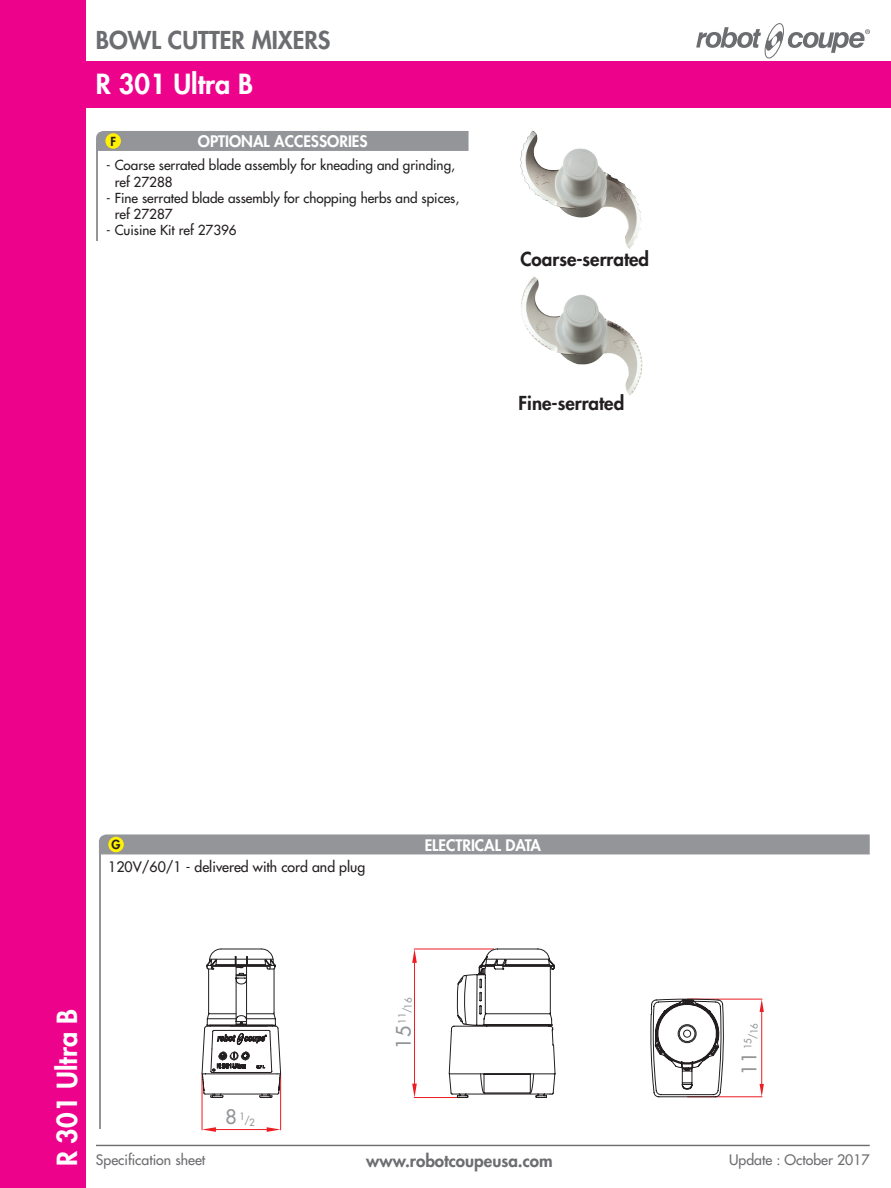
<style>
.page{position:relative;width:891px;height:1188px;background:#fff}
.page>*{position:absolute;margin:0;border:0;box-sizing:border-box;transform-origin:0 0}
.t1{font:800 27px "Futura";color:#fff}
.t2{font:800 24px "Futura";color:#6c6d70}
.t3{font:19.5px "Futura";color:#939598}
.t4{font:800 18.75px "Futura";color:#231f20}
.t5{font:800 16.95px "Futura";color:#6c6d70}
.t6{font:800 15.45px "Futura";color:#fff}
.t7{font:14.1px "Futura";color:#6c6d70}
.t8{font:14.1px "Futura";color:#231f20}
.t9{font:13.5px/16.2px "Futura";color:#231f20}
.t10{font:800 12.15px "Futura";color:#231f20}
.t11{font:9.75px "Futura";color:#939598}
</style>
<div class="page">
<div style="left:0;top:0;width:85px;height:1188px;background:#ed028c"></div>
<div style="left:63px;top:61px;width:828px;height:46px;background:#ed028c"></div>
<svg style="left:696px;top:23px;width:174px;height:35px"></svg>
<hr style="left:99px;top:846px;width:2px;height:283px;background:#939598">
<div style="left:99px;top:834px;width:771px;height:20px;background:#939598"></div>
<div style="left:108px;top:837px;width:16px;height:15px;background:#fff101;border-radius:50%"></div>
<hr style="left:96px;top:1145px;width:774px;height:1px;background:#6c6d70">
<img style="left:521px;top:276px;width:122px;height:119px">
<img style="left:520px;top:131px;width:122px;height:118px">
<hr style="left:202px;top:1074px;width:1px;height:56px;background:#ee1d23">
<hr style="left:280px;top:1074px;width:1px;height:56px;background:#ee1d23">
<hr style="left:216px;top:1129px;width:51px;height:1px;background:#ee1d23">
<svg style="left:202px;top:1127px;width:14px;height:5px"></svg>
<svg style="left:267px;top:1127px;width:14px;height:5px"></svg>
<svg style="left:202px;top:949px;width:79px;height:149px"></svg>
<hr style="left:414px;top:949px;width:80px;height:1px;background:#ee1d23">
<hr style="left:414px;top:1097px;width:45px;height:1px;background:#ee1d23">
<hr style="left:414px;top:963px;width:1px;height:121px;background:#ee1d23">
<svg style="left:412px;top:949px;width:5px;height:14px"></svg>
<svg style="left:412px;top:1084px;width:5px;height:14px"></svg>
<svg style="left:449px;top:949px;width:106px;height:149px"></svg>
<hr style="left:687px;top:999px;width:75px;height:1px;background:#ee1d23">
<hr style="left:687px;top:1097px;width:75px;height:1px;background:#ee1d23">
<hr style="left:761px;top:1012px;width:1px;height:72px;background:#ee1d23">
<svg style="left:760px;top:999px;width:4px;height:13px"></svg>
<svg style="left:760px;top:1084px;width:4px;height:13px"></svg>
<svg style="left:650px;top:999px;width:74px;height:98px"></svg>
<hr style="left:96px;top:143px;width:2px;height:98px;background:#939598">
<div style="left:96px;top:131px;width:373px;height:20px;background:#939598"></div>
<div style="left:105px;top:133px;width:16px;height:16px;background:#fff101;border-radius:50%"></div>
<h2 class="t2" style="left:96px;top:25px;width:236px">BOWL CUTTER MIXERS</h2>
<h1 class="t1" style="left:96px;top:67px;width:159px">R 301 Ultra B</h1>
<p class="t10" style="left:110px;top:133px;width:7px">F</p>
<p class="t6" style="left:198px;top:132px;width:171px">OPTIONAL ACCESSORIES</p>
<p class="t9" style="left:115px;top:157px;width:342px;text-indent:-8px">- Coarse serrated blade assembly for kneading and grinding, ref 27288</p>
<p class="t9" style="left:115px;top:190px;width:346px;text-indent:-8px">- Fine serrated blade assembly for chopping herbs and spices, ref 27287</p>
<p class="t9" style="left:106px;top:222px;width:132px">- Cuisine Kit ref 27396</p>
<h3 class="t4" style="left:520px;top:248px;width:130px">Coarse-serrated</h3>
<h3 class="t4" style="left:519px;top:391px;width:107px">Fine-serrated</h3>
<p class="t10" style="left:112px;top:837px;width:11px">G</p>
<p class="t6" style="left:425px;top:835px;width:118px">ELECTRICAL DATA</p>
<p class="t8" style="left:108px;top:858px;width:259px">120V/60/1 - delivered with cord and plug</p>
<h1 class="t1" style="left:50px;top:1166px;width:159px;rotate:-90deg">R 301 Ultra B</h1>
<h3 class="t3" style="left:226px;top:1105px;width:21px">8<sup>1</sup></h3>
<p class="t11" style="left:245px;top:1115px;width:12px">/2</p>
<p class="t11" style="left:402px;top:1013px;width:17px;rotate:-90deg">/16</p>
<h3 class="t3" style="left:391px;top:1049px;width:37px;rotate:-90deg">15 <sup>11</sup></h3>
<p class="t11" style="left:748px;top:1039px;width:17px;rotate:-90deg">/16</p>
<h3 class="t3" style="left:737px;top:1075px;width:37px;rotate:-90deg">11 <sup>15</sup></h3>
<p class="t7" style="left:96px;top:1151px;width:111px">Specification sheet</p>
<p class="t5" style="left:366px;top:1150px;width:188px">www.robotcoupeusa.com</p>
<p class="t7" style="left:729px;top:1151px;width:142px">Update : October 2017</p>
</div>
